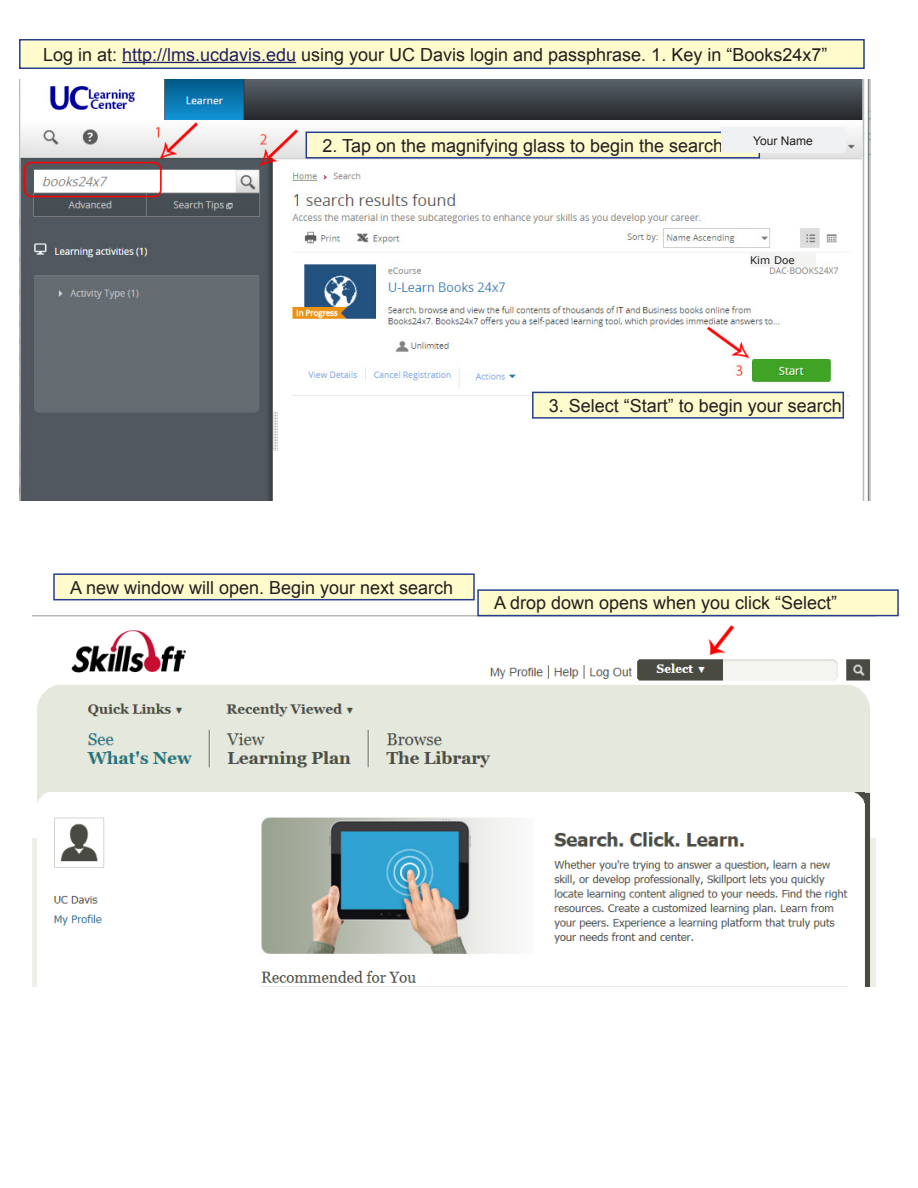
<style>
.page{position:relative;width:918px;height:1188px;background:#fff}
.page>*{position:absolute;margin:0;border:0;box-sizing:border-box;transform-origin:0 0}
.t1{font:18px "Arial";color:#231f20}
.t2{font:12px "Arial";color:#231f20}
.t3{font:10.5px "Verdana";color:#231f20}
.s1{color:#222063}
</style>
<div class="page">
<img style="left:20px;top:79px;width:850px;height:421px">
<img style="left:32px;top:616px;width:844px;height:371px">
<div style="left:750px;top:252px;width:66px;height:15px;background:#f3f3f2"></div>
<div style="left:20px;top:40px;width:844px;height:28px;background:#fffbcc"></div>
<hr style="left:122px;top:62px;width:174px;height:1px;background:#222063">
<div style="left:19px;top:39px;width:846px;height:30px;border:2px solid #253f8e"></div>
<div style="left:306px;top:132px;width:453px;height:26px;background:#fffbcc"></div>
<div style="left:306px;top:132px;width:454px;height:27px;border:2px solid #253f8e"></div>
<div style="left:533px;top:392px;width:310px;height:26px;background:#fffbcc"></div>
<div style="left:532px;top:392px;width:312px;height:27px;border:2px solid #253f8e"></div>
<div style="left:54px;top:574px;width:420px;height:26px;background:#fffbcc"></div>
<div style="left:53px;top:573px;width:422px;height:27px;border:2px solid #253f8e"></div>
<div style="left:478px;top:590px;width:420px;height:26px;background:#fffbcc"></div>
<div style="left:477px;top:589px;width:422px;height:27px;border:2px solid #253f8e"></div>
<div style="left:721px;top:128px;width:124px;height:25px;background:#f0f1f2"></div>
<p class="t1" style="left:43px;top:42px;width:786px">Log in at: <span class="s1">http://lms.ucdavis.edu</span> using your UC Davis login and passphrase. 1. Key in “Books24x7”</p>
<p class="t1" style="left:322px;top:133px;width:402px">2. Tap on the magnifying glass to begin the search</p>
<p class="t2" style="left:753px;top:133px;width:61px">Your Name</p>
<p class="t3" style="left:750px;top:252px;width:46px">Kim Doe</p>
<p class="t1" style="left:549px;top:394px;width:295px">3. Select “Start” to begin your search</p>
<p class="t1" style="left:70px;top:575px;width:385px">A new window will open. Begin your next search</p>
<p class="t1" style="left:494px;top:591px;width:345px">A drop down opens when you click “Select”</p>
</div>
